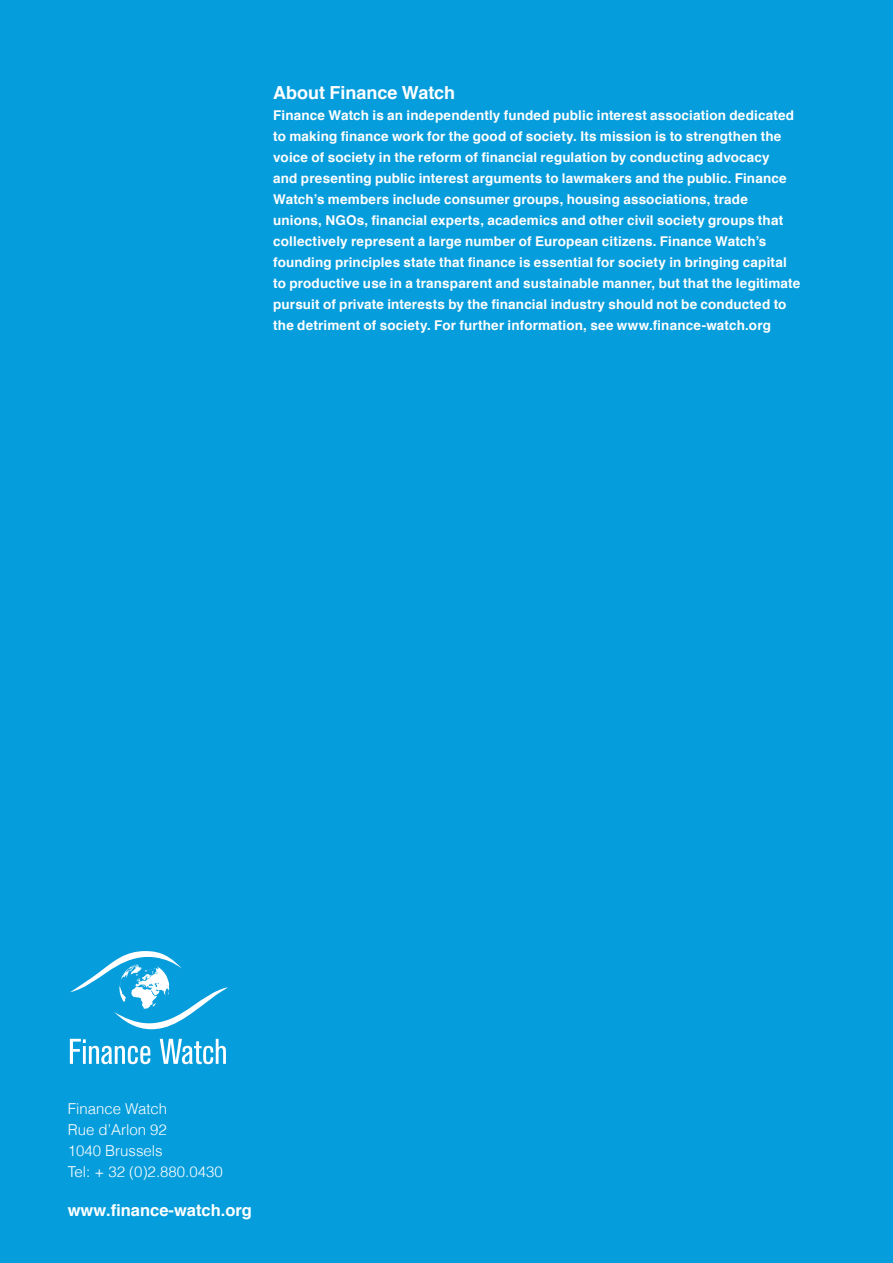
<style>
.page{position:relative;width:893px;height:1263px;background:#069ddc}
.page>*{position:absolute;margin:0;border:0;box-sizing:border-box;transform-origin:0 0}
.t1{font:700 18px "Helvetica";color:#fff}
.t2{font:700 16.5px "Helvetica";color:#fff}
.t3{font:300 15px/21px "Helvetica";color:#fff}
.t4{font:700 13.5px/21px "Helvetica";letter-spacing:.01em;color:#fff}
</style>
<div class="page">
<svg style="left:70px;top:951px;width:158px;height:78px"></svg>
<svg style="left:70px;top:1039px;width:80px;height:25px"></svg>
<svg style="left:160px;top:1039px;width:66px;height:25px"></svg>
<h1 class="t1" style="left:273px;top:78px;width:183px">About Finance Watch</h1>
<p class="t4" style="left:273px;top:104px;width:529px">Finance Watch is an independently funded public interest association dedicated to making finance work for the good of society. Its mission is to strengthen the voice of society in the reform of financial regulation by conducting advocacy<br>and presenting public interest arguments to lawmakers and the public. Finance Watch’s members include consumer groups, housing associations, trade<br>unions, NGOs, financial experts, academics and other civil society groups that collectively represent a large number of European citizens. Finance Watch’s founding principles state that finance is essential for society in bringing capital to productive use in a transparent and sustainable manner, but that the legitimate pursuit of private interests by the financial industry should not be conducted to the detriment of society. For further information, see www.finance-watch.org</p>
<p class="t3" style="left:68px;top:1098px;width:156px">Finance Watch<br>Rue d’Arlon 92<br>1040 Brussels<br>Tel: + 32 (0)2.880.0430</p>
<p class="t2" style="left:68px;top:1197px;width:186px">www.finance-watch.org</p>
</div>
